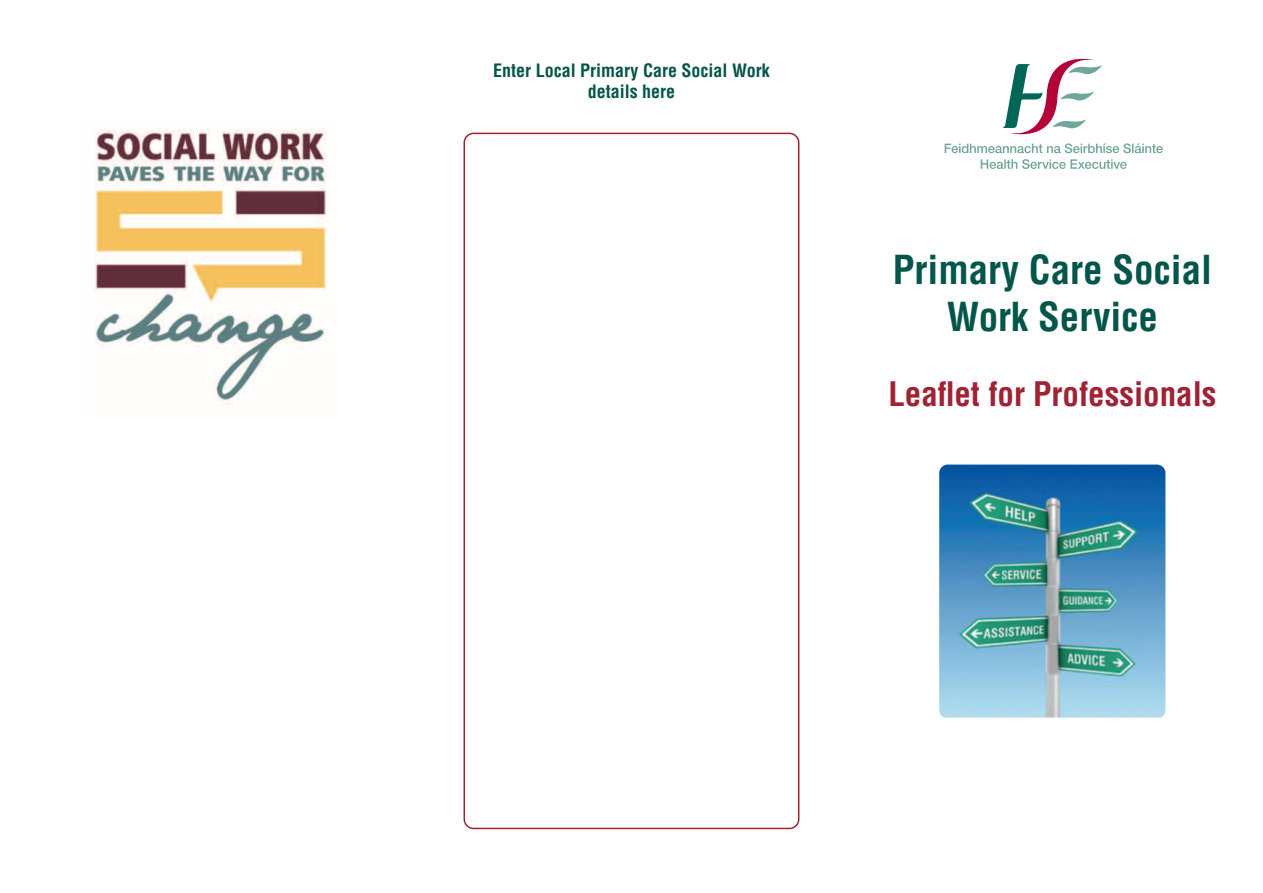
<style>
.page{position:relative;width:1263px;height:893px;background:#fff}
.page>*{position:absolute;margin:0;border:0;box-sizing:border-box;transform-origin:0 0}
.t1{font:700 condensed 39px/46.8px "Helvetica LT Std";color:#05564a;text-align:center}
.t2{font:700 condensed 33px "Helvetica LT Std";color:#a02233}
.t3{font:700 condensed 18px/21.6px "Helvetica LT Std";color:#05564a;text-align:center}
</style>
<div class="page">
<img style="left:94px;top:128px;width:233px;height:279px">
<svg style="left:981px;top:159px;width:146px;height:10px"></svg>
<svg style="left:945px;top:59px;width:218px;height:94px"></svg>
<img style="left:939px;top:465px;width:226px;height:252px;border-radius:9px">
<svg style="left:463px;top:133px;width:336px;height:696px"></svg>
<p class="t3" style="left:493px;top:61px;width:278px">Enter Local Primary Care Social Work details here</p>
<h1 class="t1" style="left:893px;top:250px;width:321px">Primary Care Social<br>Work Service</h1>
<h2 class="t2" style="left:888px;top:381px;width:330px">Leaflet for Professionals</h2>
</div>
